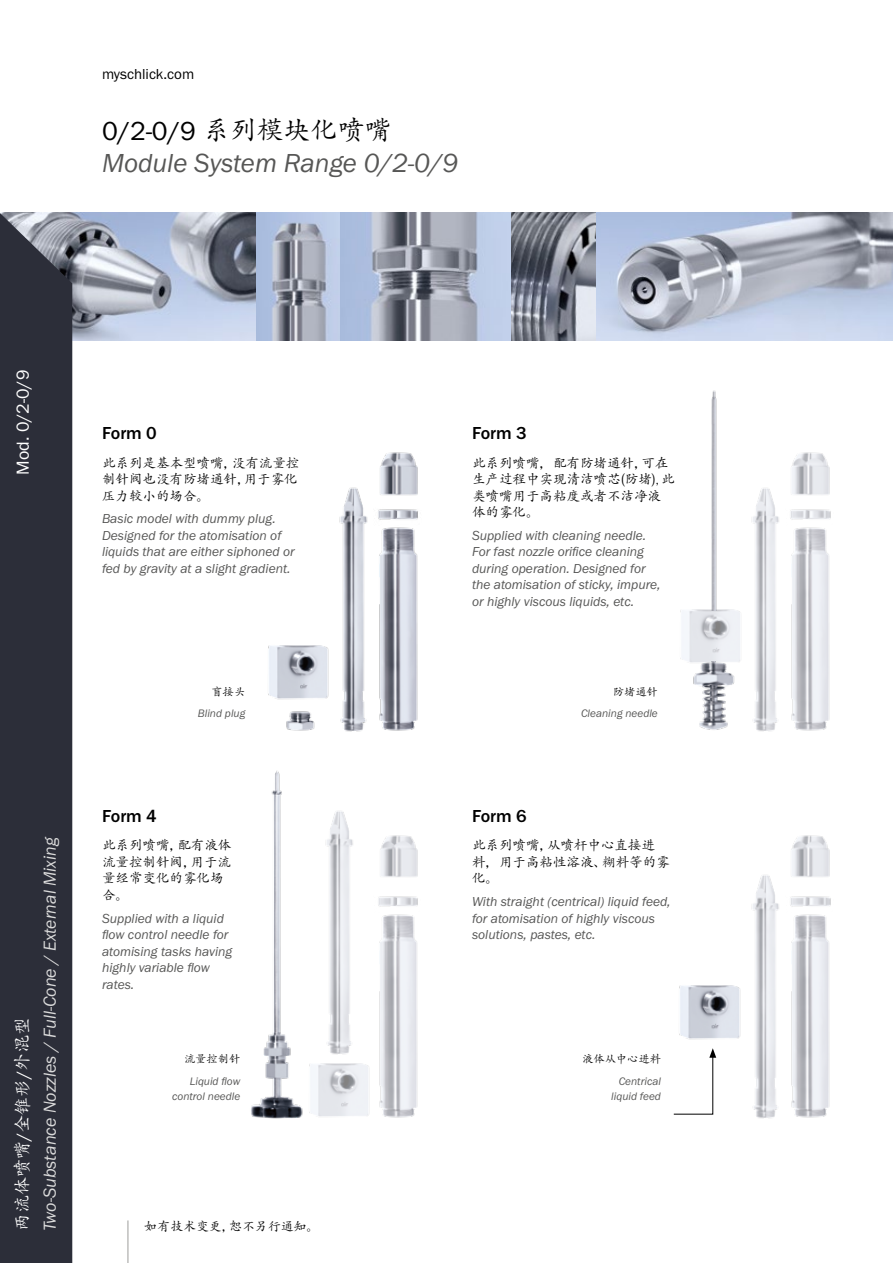
<style>
.page{position:relative;width:893px;height:1263px;background:#fff}
.page>*{position:absolute;margin:0;border:0;box-sizing:border-box;transform-origin:0 0}
.t1{font:italic 27px/31.5px "Franklin Gothic Itc T";color:#575756}
.t2{font:italic 18px "Franklin Gothic Itc T";color:#dadada}
.t3{font:500 18px "Franklin Gothic Itc T";letter-spacing:-.01em;color:#000}
.t4{font:18px "Adobe Kaiti Std";color:#fff}
.t5{font:18px "Franklin Gothic Itc T";color:#fff}
.t6{font:15px "Franklin Gothic Itc T";color:#000}
.t7{font:italic 13.5px/16.5px "Franklin Gothic Itc T";color:#575756}
.t8{font:13.5px/16.5px "Adobe Kaiti Std";color:#000}
.t9{font:12.75px "Adobe Kaiti Std";letter-spacing:.01em;color:#000}
.t10{font:italic 11.25px/15px "Franklin Gothic Itc T";color:#575756;text-align:right}
.t11{font:11.25px "Adobe Kaiti Std";color:#000}
.s1{font-style:normal;color:#000}
.s2{font-family:"Adobe Kaiti Std";font-style:normal;color:#000}
.s3{font-family:"Franklin Gothic Itc T"}
</style>
<div class="page">
<img style="left:286px;top:711px;width:29px;height:20px">
<img style="left:268px;top:645px;width:61px;height:55px">
<img style="left:680px;top:610px;width:60px;height:52px">
<img style="left:679px;top:985px;width:62px;height:55px">
<img style="left:379px;top:527px;width:39px;height:204px">
<img style="left:379px;top:914px;width:39px;height:204px">
<img style="left:791px;top:527px;width:39px;height:204px">
<img style="left:791px;top:914px;width:39px;height:204px">
<img style="left:339px;top:487px;width:29px;height:245px">
<img style="left:325px;top:811px;width:28px;height:240px">
<img style="left:751px;top:488px;width:28px;height:244px">
<img style="left:751px;top:875px;width:28px;height:244px">
<img style="left:378px;top:509px;width:40px;height:11px">
<img style="left:378px;top:896px;width:40px;height:11px">
<img style="left:790px;top:509px;width:41px;height:11px">
<img style="left:790px;top:896px;width:41px;height:11px">
<img style="left:309px;top:1051px;width:60px;height:66px">
<svg style="left:673px;top:1048px;width:43px;height:67px"></svg>
<img style="left:251px;top:771px;width:52px;height:348px">
<img style="left:72px;top:213px;width:821px;height:127px">
<img style="left:380px;top:452px;width:38px;height:44px">
<img style="left:380px;top:835px;width:38px;height:42px">
<img style="left:791px;top:452px;width:39px;height:43px">
<img style="left:791px;top:835px;width:39px;height:42px">
<img style="left:692px;top:390px;width:42px;height:220px">
<img style="left:690px;top:662px;width:45px;height:68px">
<div style="left:0;top:212px;width:72px;height:1051px;background:#2c2e39"></div>
<hr style="left:128px;top:1220px;width:1px;height:43px;background:#9d9d9c">
<p class="t6" style="left:102px;top:65px;width:94px">myschlick.com</p>
<p class="t1" style="left:102px;top:115px;width:358px"><span class="s1">0/2-0/9</span> <span class="s2">系列模块化喷嘴<br></span>Module System Range 0/2-0/9</p>
<p class="t5" style="left:12px;top:475px;width:107px;rotate:-90deg">Mod. 0/2-0/9</p>
<p class="t3" style="left:102px;top:423px;width:56px">Form 0</p>
<p class="t8" style="left:102px;top:454px;width:199px;text-align:justify">此系列是基本型喷嘴，没有流量控制针阀也没有防堵通针，用于雾化压力较小的场合。</p>
<p class="t7" style="left:102px;top:510px;width:194px">Basic model with dummy plug.<br>Designed for the atomisation of liquids that are either siphoned or fed by gravity at a slight gradient.</p>
<p class="t4" style="left:11px;top:1231px;width:216px;rotate:-90deg">两流体喷嘴<span class="s3">/</span>全锥形<span class="s3">/</span>外混型</p>
<p class="t2" style="left:39px;top:1231px;width:396px;rotate:-90deg">Two-Substance Nozzles / Full-Cone / External Mixing</p>
<p class="t3" style="left:102px;top:805px;width:56px">Form 4</p>
<p class="t11" style="left:212px;top:685px;width:35px">盲接头</p>
<p class="t10" style="left:198px;top:706px;width:49px">Blind plug</p>
<p class="t8" style="left:102px;top:837px;width:131px">此系列喷嘴，配有液体流量控制针阀，用于流量经常变化的雾化场合。</p>
<p class="t7" style="left:102px;top:910px;width:132px">Supplied with a liquid flow control needle for atomising tasks having highly variable flow rates.</p>
<p class="t11" style="left:184px;top:1052px;width:58px">流量控制针</p>
<p class="t10" style="left:172px;top:1073px;width:70px">Liquid flow control needle</p>
<p class="t9" style="left:145px;top:1219px;width:176px">如有技术变更，恕不另行通知。</p>
<p class="t3" style="left:472px;top:423px;width:56px">Form 3</p>
<p class="t8" style="left:472px;top:454px;width:204px">此系列喷嘴，配有防堵通针，可在生产过程中实现清洁喷芯(防堵), 此类喷嘴用于高粘度或者不洁净液体的雾化。</p>
<p class="t7" style="left:472px;top:527px;width:190px">Supplied with cleaning needle.<br>For fast nozzle orifice cleaning during operation. Designed for the atomisation of sticky, impure, or highly viscous liquids, etc.</p>
<p class="t3" style="left:472px;top:805px;width:56px">Form 6</p>
<p class="t11" style="left:613px;top:685px;width:46px">防堵通针</p>
<p class="t10" style="left:581px;top:706px;width:78px">Cleaning needle</p>
<p class="t8" style="left:472px;top:837px;width:199px">此系列喷嘴，从喷杆中心直接进料，用于高粘性溶液、糊料等的雾化。</p>
<p class="t7" style="left:472px;top:893px;width:200px">With straight (centrical) liquid feed, for atomisation of highly viscous solutions, pastes, etc.</p>
<p class="t11" style="left:582px;top:1052px;width:80px">液体从中心进料</p>
<p class="t10" style="left:611px;top:1073px;width:51px">Centrical liquid feed</p>
</div>
